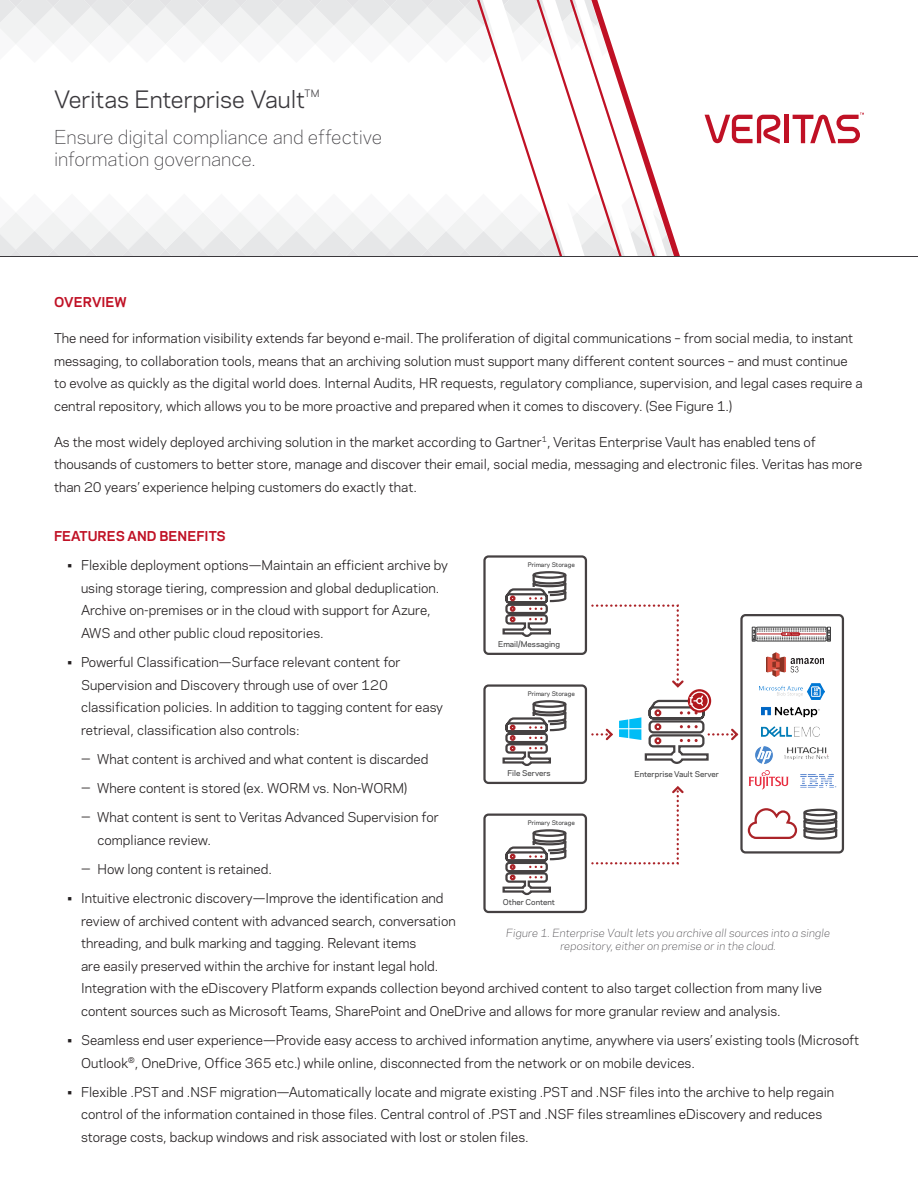
<style>
.page{position:relative;width:918px;height:1188px;background:#fff}
.page>*{position:absolute;margin:0;border:0;box-sizing:border-box;transform-origin:0 0}
.t1{font:22.5px "Polaris";letter-spacing:-.01em;color:#3a383c}
.t2{font:300 18px/22.5px "Polaris";letter-spacing:-.005em;color:#3a383c}
.Body_Copy{font:12.75px/22.5px "Polaris";color:#231f20}
.Paragraph_Title{font:700 12.75px "Polaris";color:#c01125}
.Call_Out_Box{font:italic 300 10.5px/13.5px "Polaris";letter-spacing:.01em;color:#3a383c;text-align:center}
.t3{font:9.6px "Polaris";color:#3a383c}
.t4{font:500 7.5px "Polaris";color:#414142}
.t5{font:500 6px "Polaris";color:#414142}
</style>
<div class="page">
<svg style="left:0;top:0;width:477px;height:256px"></svg>
<svg style="left:477px;top:0;width:387px;height:256px"></svg>
<hr style="left:785px;top:115px;width:4px;height:28px;background:#c01125">
<svg style="left:705px;top:115px;width:76px;height:29px"></svg>
<svg style="left:793px;top:113px;width:71px;height:30px"></svg>
<hr style="left:0;top:256px;width:918px;height:1px;background:#3a383c">
<div style="left:533px;top:571px;width:33px;height:8px;border:2px solid #454142;border-radius:50%"></div>
<svg style="left:502px;top:573px;width:65px;height:64px"></svg>
<div style="left:483px;top:555px;width:104px;height:100px;border:2px solid #454142;border-radius:4px"></div>
<div style="left:533px;top:700px;width:33px;height:8px;border:2px solid #454142;border-radius:50%"></div>
<svg style="left:502px;top:702px;width:65px;height:64px"></svg>
<div style="left:483px;top:684px;width:104px;height:100px;border:2px solid #454142;border-radius:4px"></div>
<div style="left:533px;top:829px;width:33px;height:8px;border:2px solid #454142;border-radius:50%"></div>
<svg style="left:502px;top:831px;width:65px;height:65px"></svg>
<div style="left:483px;top:814px;width:104px;height:99px;border:2px solid #454142;border-radius:4px"></div>
<svg style="left:592px;top:604px;width:147px;height:160px"></svg>
<svg style="left:592px;top:786px;width:92px;height:79px"></svg>
<div style="left:740px;top:614px;width:104px;height:240px;border:2px solid #454142;border-radius:4px"></div>
<div style="left:752px;top:627px;width:3px;height:14px;border:1px solid #414142"></div>
<div style="left:827px;top:627px;width:4px;height:14px;border:1px solid #414142"></div>
<div style="left:756px;top:627px;width:71px;height:14px;border:1px solid #414142;border-radius:2px"></div>
<svg style="left:753px;top:628px;width:77px;height:13px"></svg>
<img style="left:767px;top:652px;width:56px;height:25px">
<img style="left:759px;top:684px;width:65px;height:14px">
<img style="left:761px;top:698px;width:61px;height:29px">
<img style="left:761px;top:727px;width:58px;height:9px">
<img style="left:755px;top:746px;width:18px;height:18px">
<img style="left:785px;top:747px;width:43px;height:13px">
<svg style="left:747px;top:770px;width:91px;height:70px"></svg>
<h1 class="t1" style="left:54px;top:82px;width:252px">Veritas Enterprise Vault</h1>
<p class="t3" style="left:305px;top:86px;width:17px">TM</p>
<h2 class="t2" style="left:54px;top:125px;width:330px">Ensure digital compliance and effective information governance.</h2>
<p class="Paragraph_Title" style="left:54px;top:293px;width:74px">OVERVIEW</p>
<p class="Body_Copy" style="left:54px;top:326px;width:810px">The need for information visibility extends far beyond e-mail. The proliferation of digital communications – from social media, to instant messaging, to collaboration tools, means that an archiving solution must support many different content sources – and must continue to evolve as quickly as the digital world does. Internal Audits, HR requests, regulatory compliance, supervision, and legal cases require a central repository, which allows you to be more proactive and prepared when it comes to discovery. (See Figure 1.)</p>
<p class="Body_Copy" style="left:54px;top:430px;width:810px">As the most widely deployed archiving solution in the market according to Gartner<sup>1</sup>, Veritas Enterprise Vault has enabled tens of thousands of customers to better store, manage and discover their email, social media, messaging and electronic files. Veritas has more than 20 years’ experience helping customers do exactly that.</p>
<p class="Paragraph_Title" style="left:54px;top:527px;width:173px">FEATURES AND BENEFITS</p>
<p class="Body_Copy" style="left:81px;top:554px;width:369px;text-indent:-14px">• Flexible deployment options—Maintain an efficient archive by using storage tiering, compression and global deduplication.<br>Archive on-premises or in the cloud with support for Azure, AWS and other public cloud repositories.</p>
<p class="Body_Copy" style="left:81px;top:650px;width:364px;text-indent:-14px">• Powerful Classification—Surface relevant content for Supervision and Discovery through use of over 120 classification policies. In addition to tagging content for easy retrieval, classification also controls:</p>
<p class="Body_Copy" style="left:81px;top:747px;width:349px">ξ What content is archived and what content is discarded</p>
<p class="Body_Copy" style="left:81px;top:776px;width:328px">ξ Where content is stored (ex. WORM vs. Non-WORM)</p>
<p class="Body_Copy" style="left:98px;top:806px;width:343px;text-indent:-17px">ξ What content is sent to Veritas Advanced Supervision for compliance review.</p>
<p class="Body_Copy" style="left:81px;top:857px;width:192px">ξ How long content is retained.</p>
<p class="Body_Copy" style="left:81px;top:887px;width:743px;text-indent:-14px">• Intuitive electronic discovery—Improve the identification and<br>review of archived content with advanced search, conversation<br>threading, and bulk marking and tagging. Relevant items<br>are easily preserved within the archive for instant legal hold.<br>Integration with the eDiscovery Platform expands collection beyond archived content to also target collection from many live content sources such as Microsoft Teams, SharePoint and OneDrive and allows for more granular review and analysis.</p>
<p class="Body_Copy" style="left:81px;top:1028px;width:780px;text-indent:-14px">• Seamless end user experience—Provide easy access to archived information anytime, anywhere via users’ existing tools (Microsoft<br>Outlook<sup>®</sup>, OneDrive, Office 365 etc.) while online, disconnected from the network or on mobile devices.</p>
<p class="Body_Copy" style="left:81px;top:1080px;width:755px;text-indent:-14px">• Flexible .PST and .NSF migration—Automatically locate and migrate existing .PST and .NSF files into the archive to help regain control of the information contained in those files. Central control of .PST and .NSF files streamlines eDiscovery and reduces storage costs, backup windows and risk associated with lost or stolen files.</p>
<p class="t5" style="left:528px;top:560px;width:49px">Primary Storage</p>
<p class="t4" style="left:498px;top:638px;width:63px">Email/Messaging</p>
<p class="t5" style="left:528px;top:690px;width:49px">Primary Storage</p>
<p class="t4" style="left:508px;top:767px;width:44px">File Servers</p>
<p class="t4" style="left:635px;top:769px;width:86px">Enterprise Vault Server</p>
<p class="t5" style="left:528px;top:819px;width:49px">Primary Storage</p>
<p class="t4" style="left:503px;top:896px;width:54px">Other Content</p>
<p class="Call_Out_Box" style="left:506px;top:926px;width:325px">Figure 1. Enterprise Vault lets you archive all sources into a single repository, either on premise or in the cloud.</p>
</div>
